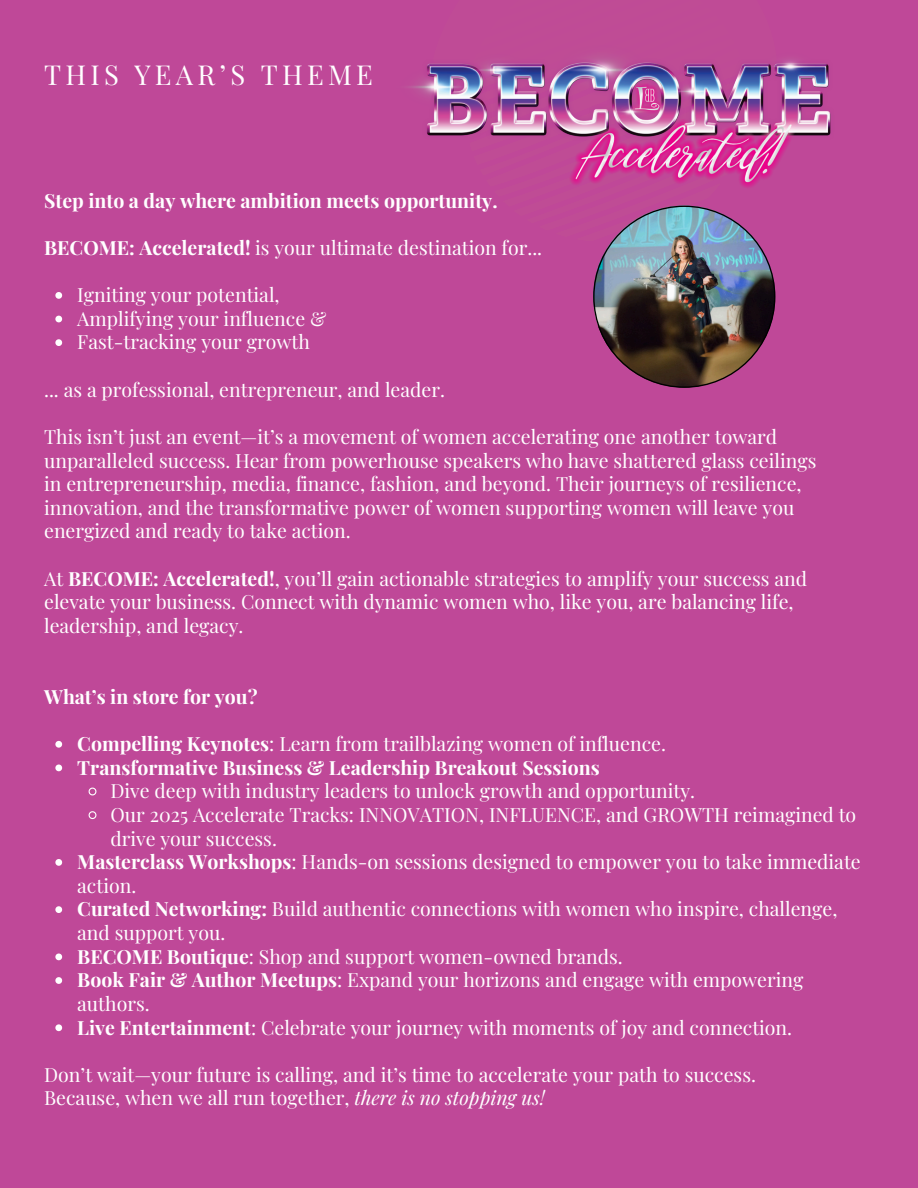
<style>
.page{position:relative;width:918px;height:1188px;background:#bf4898}
.page>*{position:absolute;margin:0;border:0;box-sizing:border-box;transform-origin:0 0}
.t1{font:27.45px "Playfair Display";letter-spacing:.155em;color:#fff}
.t2{font:19.5px/23.7px "Playfair Display";color:#fff}
.t3{font:700 19.5px "Playfair Display";color:#fff}
.s1{font-weight:700}
.s2{font-style:italic}
</style>
<div class="page">
<svg style="left:55px;top:292px;width:7px;height:7px"></svg>
<svg style="left:55px;top:316px;width:7px;height:6px"></svg>
<svg style="left:55px;top:339px;width:7px;height:7px"></svg>
<svg style="left:55px;top:741px;width:7px;height:7px"></svg>
<svg style="left:55px;top:765px;width:7px;height:6px"></svg>
<svg style="left:88px;top:787px;width:9px;height:9px"></svg>
<svg style="left:88px;top:811px;width:9px;height:9px"></svg>
<svg style="left:55px;top:859px;width:7px;height:7px"></svg>
<svg style="left:55px;top:906px;width:7px;height:7px"></svg>
<svg style="left:55px;top:954px;width:7px;height:6px"></svg>
<svg style="left:55px;top:977px;width:7px;height:7px"></svg>
<svg style="left:55px;top:1024px;width:7px;height:7px"></svg>
<img style="left:408px;top:59px;width:423px;height:106px">
<img style="left:432px;top:55px;width:345px;height:333px">
<p class="t1" style="left:44px;top:55px;width:330px">THIS YEAR’S THEME</p>
<p class="t3" style="left:44px;top:187px;width:455px">Step into a day where ambition meets opportunity.</p>
<p class="t2" style="left:44px;top:235px;width:500px"><span class="s1">BECOME: Accelerated!</span> is your ultimate destination for...</p>
<h1 class="t2" style="left:77px;top:282px;width:204px">Igniting your potential,</h1>
<h2 class="t2" style="left:77px;top:306px;width:251px">Amplifying your influence &amp;</h2>
<p class="t2" style="left:77px;top:329px;width:234px">Fast-tracking your growth</p>
<p class="t2" style="left:44px;top:377px;width:402px">... as a professional, entrepreneur, and leader.</p>
<p class="t2" style="left:44px;top:424px;width:774px">This isn’t just an event—it’s a movement of women accelerating one another toward unparalleled success. Hear from powerhouse speakers who have shattered glass ceilings</p>
<p class="t2" style="left:44px;top:471px;width:759px">in entrepreneurship, media, finance, fashion, and beyond. Their journeys of resilience, innovation, and the transformative power of women supporting women will leave you energized and ready to take action.</p>
<p class="t2" style="left:44px;top:566px;width:764px">At <span class="s1">BECOME: Accelerated!</span>, you’ll gain actionable strategies to amplify your success and elevate your business. Connect with dynamic women who, like you, are balancing life, leadership, and legacy.</p>
<p class="t3" style="left:44px;top:683px;width:215px">What’s in store for you?</p>
<p class="t2" style="left:77px;top:731px;width:590px"><span class="s1">Compelling Keynotes</span>: Learn from trailblazing women of influence.</p>
<p class="t3" style="left:77px;top:754px;width:524px">Transformative Business &amp; Leadership Breakout Sessions</p>
<h2 class="t2" style="left:110px;top:778px;width:586px">Dive deep with industry leaders to unlock growth and opportunity.</h2>
<p class="t2" style="left:110px;top:802px;width:747px">Our 2025 Accelerate Tracks: INNOVATION, INFLUENCE, and GROWTH reimagined to drive your success.</p>
<p class="t2" style="left:77px;top:849px;width:785px"><span class="s1">Masterclass Workshops</span>: Hands-on sessions designed to empower you to take immediate action.</p>
<p class="t2" style="left:77px;top:896px;width:762px"><span class="s1">Curated Networking:</span> Build authentic connections with women who inspire, challenge, and support you.</p>
<p class="t2" style="left:77px;top:944px;width:547px"><span class="s1">BECOME Boutique</span>: Shop and support women-owned brands.</p>
<p class="t2" style="left:77px;top:967px;width:728px"><span class="s1">Book Fair &amp; Author Meetups</span>: Expand your horizons and engage with empowering authors.</p>
<p class="t2" style="left:77px;top:1015px;width:716px"><span class="s1">Live Entertainment</span>: Celebrate your journey with moments of joy and connection.</p>
<p class="t2" style="left:44px;top:1062px;width:713px">Don’t wait—your future is calling, and it’s time to accelerate your path to success.</p>
<p class="t2" style="left:44px;top:1085px;width:502px">Because, when we all run together, <span class="s2">there is no stopping us!</span></p>
</div>
